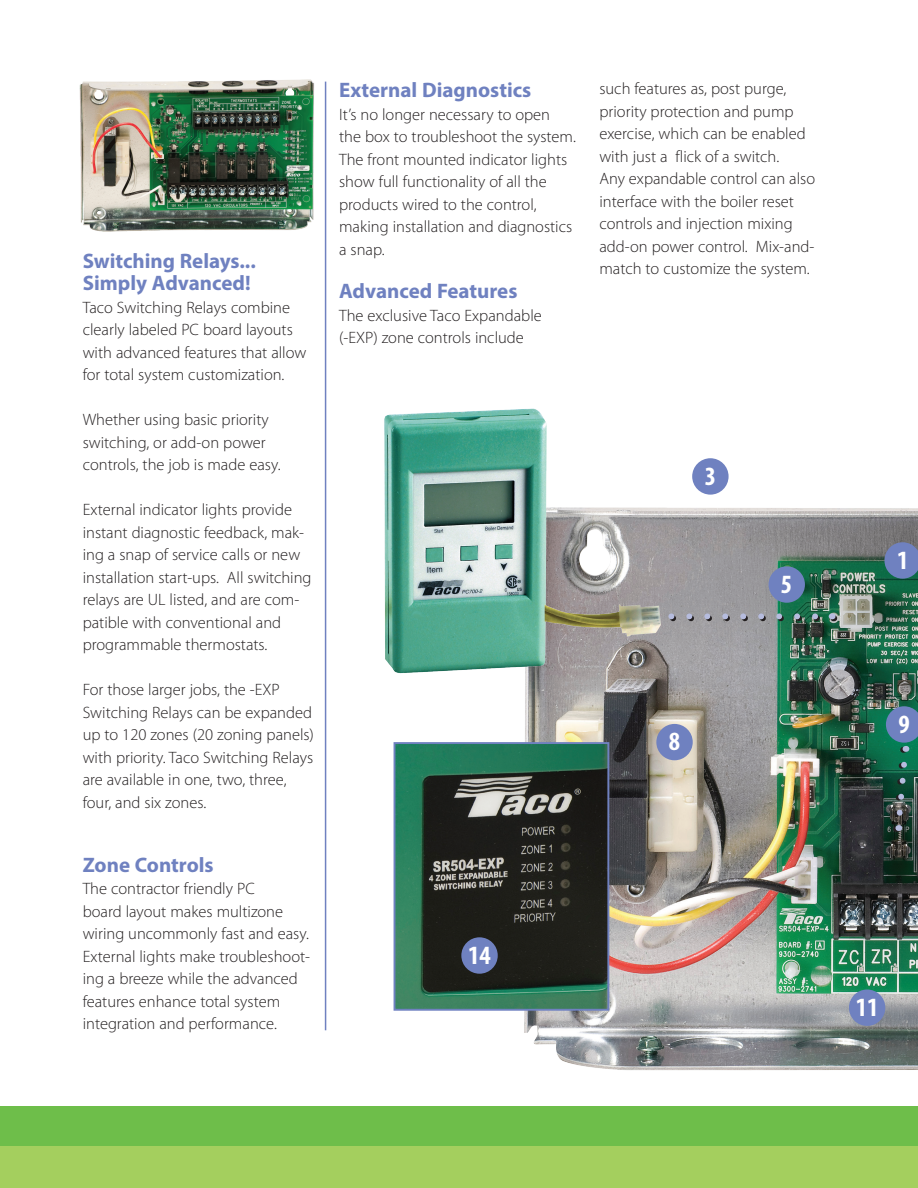
<style>
.page{position:relative;width:918px;height:1188px;background:#fff}
.page>*{position:absolute;margin:0;border:0;box-sizing:border-box;transform-origin:0 0}
.subhead_text{font:700 condensed 26.4px "Myriad Pro";color:#fff}
.subhead_text-2{font:700 21px "Myriad Pro";color:#6f81c0}
.MAIN_TEXT{font:700 21px "Myriad Pro";color:#6f81c0}
.MAIN_TEXT-2{font:300 16.5px/22.5px "Myriad Pro";color:#231f20}
</style>
<div class="page">
<img style="left:524px;top:508px;width:394px;height:562px">
<svg style="left:671px;top:613px;width:153px;height:8px"></svg>
<svg style="left:832px;top:613px;width:2px;height:8px"></svg>
<div style="left:769px;top:566px;width:36px;height:37px;background:#6f81c0;border-radius:50%"></div>
<div style="left:656px;top:724px;width:37px;height:36px;background:#6f81c0;border-radius:50%"></div>
<div style="left:849px;top:990px;width:36px;height:36px;background:#6f81c0;border-radius:50%"></div>
<svg style="left:884px;top:542px;width:34px;height:37px"></svg>
<div style="left:692px;top:458px;width:37px;height:37px;background:#6f81c0;border-radius:50%"></div>
<img style="left:397px;top:745px;width:209px;height:263px">
<div style="left:394px;top:742px;width:215px;height:269px;border:2px solid #6f81c0"></div>
<div style="left:461px;top:937px;width:37px;height:37px;background:#6f81c0;border-radius:50%"></div>
<img style="left:384px;top:408px;width:285px;height:286px">
<svg style="left:886px;top:706px;width:32px;height:126px;background:#39686a"></svg>
<hr style="left:325px;top:82px;width:1px;height:948px;background:#6f81c0">
<img style="left:79px;top:79px;width:246px;height:163px">
<div style="left:0;top:1146px;width:918px;height:42px;background:#a4cf5e"></div>
<div style="left:0;top:1106px;width:918px;height:40px;background:#6ebe4a"></div>
<p class="subhead_text-2" style="left:83px;top:247px;width:175px">Switching Relays...</p>
<p class="subhead_text-2" style="left:83px;top:269px;width:169px">Simply Advanced!</p>
<p class="MAIN_TEXT-2" style="left:83px;top:296px;width:209px">Taco Switching Relays combine</p>
<p class="MAIN_TEXT-2" style="left:83px;top:318px;width:212px">clearly labeled PC board layouts</p>
<p class="MAIN_TEXT-2" style="left:83px;top:341px;width:225px">with advanced features that allow</p>
<p class="MAIN_TEXT-2" style="left:83px;top:363px;width:203px">for total system customization.</p>
<p class="MAIN_TEXT-2" style="left:83px;top:408px;width:188px">Whether using basic priority</p>
<p class="MAIN_TEXT-2" style="left:83px;top:431px;width:199px">switching, or add-on power controls, the job is made easy.</p>
<p class="MAIN_TEXT-2" style="left:83px;top:498px;width:230px">External indicator lights provide instant diagnostic feedback, mak&shy;ing a snap of service calls or new installation start-ups. All switching relays are UL listed, and are com&shy;patible with conventional and</p>
<p class="MAIN_TEXT-2" style="left:83px;top:633px;width:186px">programmable thermostats.</p>
<p class="MAIN_TEXT-2" style="left:83px;top:678px;width:199px">For those larger jobs, the -EXP</p>
<p class="MAIN_TEXT-2" style="left:83px;top:701px;width:231px">Switching Relays can be expanded</p>
<p class="MAIN_TEXT-2" style="left:83px;top:723px;width:233px;text-align:justify">up to 120 zones (20 zoning panels) with priority. Taco Switching Relays are available in one, two, three,</p>
<p class="MAIN_TEXT-2" style="left:83px;top:791px;width:125px">four, and six zones.</p>
<p class="MAIN_TEXT" style="left:83px;top:851px;width:133px">Zone Controls</p>
<p class="MAIN_TEXT-2" style="left:83px;top:877px;width:174px">The contractor friendly PC</p>
<p class="MAIN_TEXT-2" style="left:83px;top:900px;width:202px">board layout makes multizone</p>
<p class="MAIN_TEXT-2" style="left:83px;top:922px;width:229px">wiring uncommonly fast and easy.<br>External lights make troubleshoot&shy;ing a breeze while the advanced features enhance total system</p>
<p class="MAIN_TEXT-2" style="left:83px;top:1012px;width:196px">integration and performance.</p>
<p class="subhead_text-2" style="left:339px;top:77px;width:194px">External Diagnostics</p>
<p class="MAIN_TEXT-2" style="left:339px;top:103px;width:213px">It’s no longer necessary to open</p>
<p class="MAIN_TEXT-2" style="left:339px;top:126px;width:238px">the box to troubleshoot the system.<br>The front mounted indicator lights show full functionality of all the products wired to the control,</p>
<p class="MAIN_TEXT-2" style="left:339px;top:216px;width:235px">making installation and diagnostics a snap.</p>
<p class="subhead_text-2" style="left:339px;top:278px;width:180px">Advanced Features</p>
<p class="MAIN_TEXT-2" style="left:339px;top:304px;width:204px">The exclusive Taco Expandable (-EXP) zone controls include</p>
<p class="MAIN_TEXT-2" style="left:599px;top:77px;width:189px">such features as, post purge,</p>
<p class="MAIN_TEXT-2" style="left:599px;top:100px;width:196px">priority protection and pump</p>
<p class="MAIN_TEXT-2" style="left:599px;top:122px;width:208px">exercise, which can be enabled with just a flick of a switch.</p>
<p class="MAIN_TEXT-2" style="left:599px;top:167px;width:217px">Any expandable control can also interface with the boiler reset</p>
<p class="MAIN_TEXT-2" style="left:599px;top:212px;width:195px">controls and injection mixing</p>
<p class="MAIN_TEXT-2" style="left:599px;top:235px;width:217px">add-on power control. Mix-and&shy;match to customize the system.</p>
<p class="subhead_text" style="left:705px;top:460px;width:13px">3</p>
<p class="subhead_text" style="left:781px;top:567px;width:13px">5</p>
<p class="subhead_text" style="left:669px;top:725px;width:13px">8</p>
<p class="subhead_text" style="left:468px;top:938px;width:24px">14</p>
<p class="subhead_text" style="left:897px;top:543px;width:13px">1</p>
<p class="subhead_text" style="left:898px;top:707px;width:13px">9</p>
<p class="subhead_text" style="left:856px;top:991px;width:24px">11</p>
</div>
